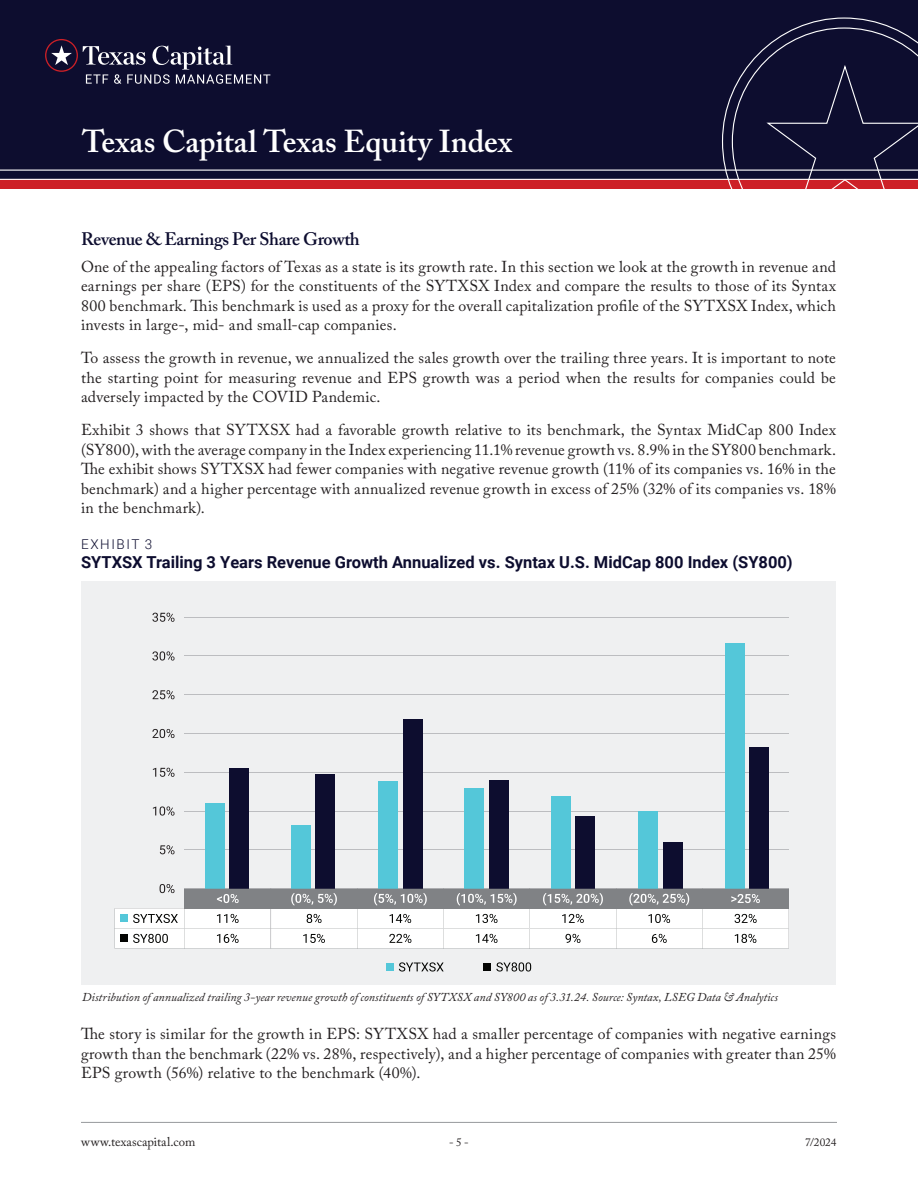
<style>
.page{position:relative;width:918px;height:1188px;background:#fff}
.page>*{position:absolute;margin:0;border:0;box-sizing:border-box;transform-origin:0 0}
.t1{font:600 31.5px "Adobe Caslon Pro";color:#fff}
.Caslon_Subheader{font:600 18px "Adobe Caslon Pro";letter-spacing:-.02em;color:#0d0d2f}
.t2{font:700 16.5px "Roboto";color:#0d0d2f}
.Body_Text{font:15.75px/19.5px "Adobe Caslon Pro";letter-spacing:.015em;color:#231f20;text-align:justify}
.t3{font:300 13.5px "Roboto";letter-spacing:.115em;color:#0d0d2f}
.t4{font:12.75px "Adobe Caslon Pro";letter-spacing:.005em;color:#231f20}
.Disclaimer{font:italic 12px "Adobe Caslon Pro";color:#231f20}
.t5{font:11.25px "Adobe Caslon Pro";color:#231f20}
</style>
<div class="page">
<hr style="left:81px;top:1122px;width:756px;height:1px;background:#97999c">
<div style="left:0;top:0;width:918px;height:189px;background:#0d0d2f"></div>
<svg style="left:0;top:17px;width:918px;height:172px"></svg>
<div style="left:81px;top:581px;width:755px;height:404px;background:#eff0f1"></div>
<hr style="left:185px;top:617px;width:604px;height:1px;background:#bcbdc0">
<hr style="left:185px;top:656px;width:604px;height:1px;background:#bcbdc0">
<hr style="left:185px;top:694px;width:604px;height:1px;background:#bcbdc0">
<hr style="left:185px;top:733px;width:604px;height:1px;background:#bcbdc0">
<hr style="left:185px;top:772px;width:604px;height:1px;background:#bcbdc0">
<hr style="left:185px;top:811px;width:604px;height:1px;background:#bcbdc0">
<hr style="left:185px;top:850px;width:604px;height:1px;background:#bcbdc0">
<svg style="left:152px;top:613px;width:23px;height:9px"></svg>
<svg style="left:152px;top:651px;width:23px;height:10px"></svg>
<svg style="left:152px;top:690px;width:23px;height:9px"></svg>
<svg style="left:152px;top:729px;width:23px;height:9px"></svg>
<svg style="left:153px;top:768px;width:22px;height:9px"></svg>
<svg style="left:153px;top:806px;width:22px;height:10px"></svg>
<svg style="left:160px;top:845px;width:15px;height:9px"></svg>
<div style="left:205px;top:803px;width:19px;height:86px;background:#54c7d9"></div>
<div style="left:229px;top:768px;width:20px;height:121px;background:#0d0d2f"></div>
<div style="left:291px;top:825px;width:19px;height:64px;background:#54c7d9"></div>
<div style="left:316px;top:774px;width:19px;height:115px;background:#0d0d2f"></div>
<div style="left:378px;top:781px;width:20px;height:108px;background:#54c7d9"></div>
<div style="left:403px;top:719px;width:19px;height:170px;background:#0d0d2f"></div>
<div style="left:465px;top:789px;width:19px;height:100px;background:#54c7d9"></div>
<div style="left:489px;top:780px;width:20px;height:109px;background:#0d0d2f"></div>
<div style="left:551px;top:796px;width:19px;height:93px;background:#54c7d9"></div>
<div style="left:576px;top:816px;width:19px;height:73px;background:#0d0d2f"></div>
<div style="left:639px;top:811px;width:19px;height:78px;background:#54c7d9"></div>
<div style="left:663px;top:842px;width:20px;height:47px;background:#0d0d2f"></div>
<div style="left:725px;top:643px;width:19px;height:246px;background:#54c7d9"></div>
<div style="left:750px;top:747px;width:19px;height:142px;background:#0d0d2f"></div>
<div style="left:386px;top:963px;width:8px;height:8px;background:#54c7d9"></div>
<svg style="left:399px;top:962px;width:45px;height:10px"></svg>
<div style="left:483px;top:963px;width:8px;height:8px;background:#040503"></div>
<svg style="left:496px;top:962px;width:35px;height:10px"></svg>
<svg style="left:115px;top:884px;width:674px;height:65px"></svg>
<h1 class="t1" style="left:82px;top:122px;width:432px">Texas Capital Texas Equity Index</h1>
<p class="Caslon_Subheader" style="left:81px;top:229px;width:280px">Revenue &amp; Earnings Per Share Growth</p>
<p class="Body_Text" style="left:81px;top:256px;width:756px">One of the appealing factors of Texas as a state is its growth rate. In this section we look at the growth in revenue and earnings per share (EPS) for the constituents of the SYTXSX Index and compare the results to those of its Syntax 800 benchmark. This benchmark is used as a proxy for the overall capitalization profile of the SYTXSX Index, which invests in large-, mid- and small-cap companies.</p>
<p class="Body_Text" style="left:81px;top:348px;width:757px">To assess the growth in revenue, we annualized the sales growth over the trailing three years. It is important to note the starting point for measuring revenue and EPS growth was a period when the results for companies could be adversely impacted by the COVID Pandemic.</p>
<p class="Body_Text" style="left:81px;top:420px;width:757px">Exhibit 3 shows that SYTXSX had a favorable growth relative to its benchmark, the Syntax MidCap 800 Index (SY800), with the average company in the Index experiencing 11.1% revenue growth vs. 8.9% in the SY800 benchmark.<br>The exhibit shows SYTXSX had fewer companies with negative revenue growth (11% of its companies vs. 16% in the benchmark) and a higher percentage with annualized revenue growth in excess of 25% (32% of its companies vs. 18% in the benchmark).</p>
<p class="t3" style="left:81px;top:535px;width:73px">EXHIBIT 3</p>
<p class="t2" style="left:81px;top:550px;width:713px">SYTXSX Trailing 3 Years Revenue Growth Annualized vs. Syntax U.S. MidCap 800 Index (SY800)</p>
<p class="Disclaimer" style="left:82px;top:990px;width:697px">Distribution of annualized trailing 3-year revenue growth of constituents of SYTXSX and SY800 as of 3.31.24. Source: Syntax, LSEG Data &amp; Analytics</p>
<p class="Body_Text" style="left:81px;top:1024px;width:757px">The story is similar for the growth in EPS: SYTXSX had a smaller percentage of companies with negative earnings growth than the benchmark (22% vs. 28%, respectively), and a higher percentage of companies with greater than 25% EPS growth (56%) relative to the benchmark (40%).</p>
<p class="t4" style="left:81px;top:1134px;width:116px">www.texascapital.com</p>
<p class="t5" style="left:449px;top:1135px;width:21px">- 5 -</p>
<p class="t5" style="left:805px;top:1135px;width:33px">7/2024</p>
</div>
